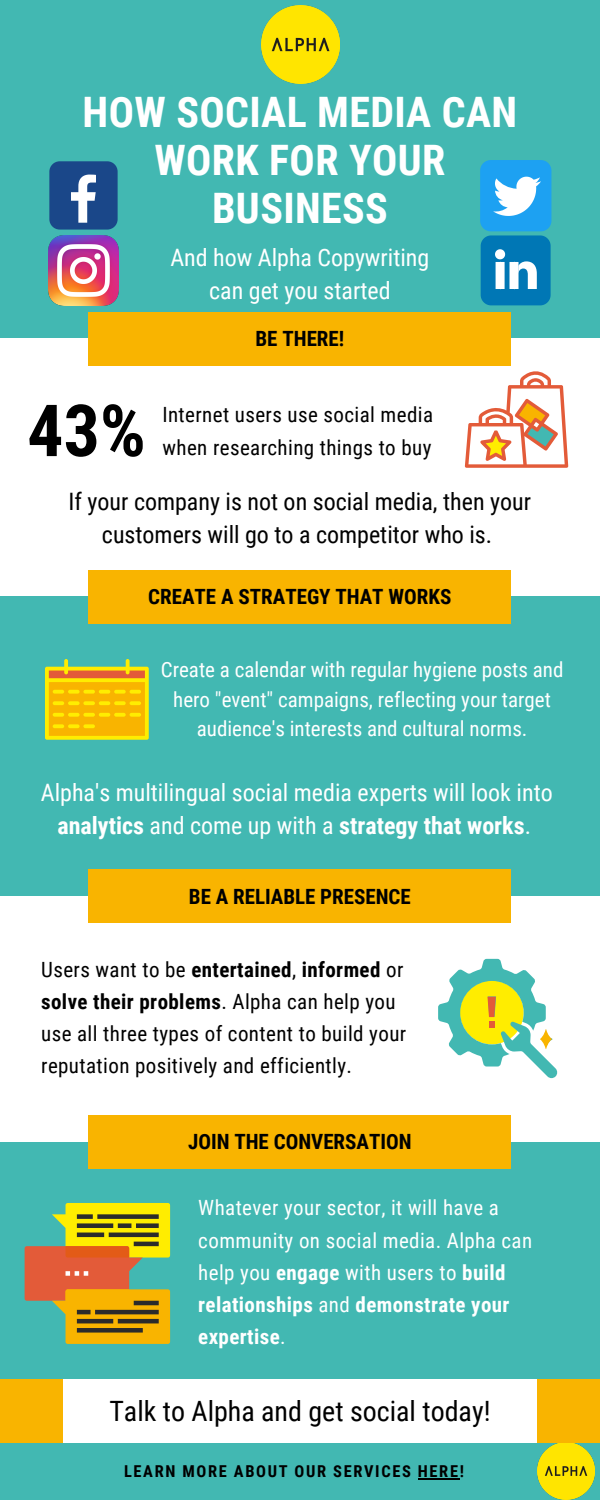
<style>
.page{position:relative;width:600px;height:1500px;background:#42b8b2}
.page>*{position:absolute;margin:0;border:0;box-sizing:border-box;transform-origin:0 0}
.t1{font:700 72px "Roboto Condensed";color:#000}
.t2{font:700 42px/48px "Roboto Condensed";letter-spacing:.01em;color:#fff;text-align:center}
.t3{font:28px "Roboto Condensed";color:#000}
.t4{font:24px/33px "Roboto Condensed";color:#fff;text-align:center}
.t5{font:24px/33px "Roboto Condensed";color:#000;text-align:center}
.t6{font:21px/32.2px "Roboto Condensed";letter-spacing:.02em;color:#000}
.t7{font:21px/32.2px "Roboto Condensed";letter-spacing:.02em;color:#fff}
.t8{font:21px/29.2px "Roboto Condensed";color:#fff;text-align:center}
.t9{font:700 21px "Roboto Condensed";color:#000}
.t10{font:700 16.4px "Roboto Condensed";letter-spacing:.1em;color:#000}
.s1{font-weight:700}
</style>
<div class="page">
<div style="left:0;top:338px;width:600px;height:258px;background:#fff"></div>
<div style="left:88px;top:312px;width:424px;height:53px;background:#f9b400"></div>
<div style="left:88px;top:571px;width:424px;height:53px;background:#f9b400"></div>
<div style="left:0;top:896px;width:600px;height:246px;background:#fff"></div>
<div style="left:88px;top:869px;width:424px;height:54px;background:#f9b400"></div>
<img style="left:261px;top:6px;width:78px;height:78px">
<svg style="left:45px;top:659px;width:104px;height:81px;background:#e5b918"></svg>
<svg style="left:53px;top:690px;width:11px;height:4px"></svg>
<svg style="left:68px;top:690px;width:12px;height:4px"></svg>
<svg style="left:83px;top:690px;width:12px;height:4px"></svg>
<svg style="left:99px;top:690px;width:11px;height:4px"></svg>
<svg style="left:114px;top:690px;width:12px;height:4px"></svg>
<svg style="left:130px;top:690px;width:11px;height:4px"></svg>
<svg style="left:53px;top:701px;width:11px;height:4px"></svg>
<svg style="left:68px;top:701px;width:12px;height:4px"></svg>
<svg style="left:83px;top:701px;width:12px;height:4px"></svg>
<svg style="left:99px;top:701px;width:11px;height:4px"></svg>
<svg style="left:114px;top:701px;width:12px;height:4px"></svg>
<svg style="left:130px;top:701px;width:11px;height:4px"></svg>
<svg style="left:53px;top:713px;width:11px;height:4px"></svg>
<svg style="left:68px;top:713px;width:12px;height:4px"></svg>
<svg style="left:83px;top:713px;width:12px;height:4px"></svg>
<svg style="left:99px;top:713px;width:11px;height:4px"></svg>
<svg style="left:114px;top:713px;width:12px;height:4px"></svg>
<svg style="left:130px;top:713px;width:11px;height:4px"></svg>
<svg style="left:53px;top:724px;width:11px;height:4px"></svg>
<svg style="left:68px;top:724px;width:12px;height:4px"></svg>
<svg style="left:83px;top:724px;width:12px;height:4px"></svg>
<div style="left:88px;top:1115px;width:424px;height:53px;background:#f9b400"></div>
<img style="left:537px;top:1443px;width:57px;height:57px">
<div style="left:49px;top:161px;width:69px;height:69px;background:#1a4789;border-radius:10px"></div>
<svg style="left:71px;top:175px;width:25px;height:48px"></svg>
<img style="left:49px;top:235px;width:69px;height:70px">
<svg style="left:480px;top:160px;width:71px;height:145px;background:#3fa4d9"></svg>
<div style="left:0;top:1379px;width:600px;height:64px;background:#fff"></div>
<div style="left:537px;top:1379px;width:63px;height:64px;background:#f9b400"></div>
<div style="left:0;top:1379px;width:62px;height:64px;background:#f9b400"></div>
<svg style="left:25px;top:1203px;width:145px;height:141px"></svg>
<svg style="left:465px;top:365px;width:103px;height:103px"></svg>
<svg style="left:438px;top:959px;width:120px;height:119px"></svg>
<hr style="left:418px;top:1479px;width:42px;height:1px;background:#000">
<h2 class="t2" style="left:83px;top:89px;width:436px">HOW SOCIAL MEDIA CAN<br>WORK FOR YOUR<br>BUSINESS</h2>
<p class="t4" style="left:170px;top:241px;width:260px">And how Alpha Copywriting can get you started</p>
<p class="t9" style="left:256px;top:327px;width:90px">BE THERE!</p>
<h1 class="t1" style="left:27px;top:389px;width:120px">43%</h1>
<p class="t5" style="left:69px;top:485px;width:464px">If your company is not on social media, then your customers will go to a competitor who is.</p>
<p class="t6" style="left:162px;top:399px;width:272px">Internet users use social media when researching things to buy</p>
<p class="t9" style="left:148px;top:585px;width:305px">CREATE A STRATEGY THAT WORKS</p>
<p class="t8" style="left:161px;top:656px;width:404px">Create a calendar with regular hygiene posts and hero "event" campaigns, reflecting your target audience's interests and cultural norms.</p>
<p class="t4" style="left:41px;top:776px;width:513px">Alpha's multilingual social media experts will look into <span class="s1">analytics</span> and come up with a <span class="s1">strategy that works</span>.</p>
<p class="t9" style="left:189px;top:884px;width:223px">BE A RELIABLE PRESENCE</p>
<p class="t6" style="left:41px;top:953px;width:367px">Users want to be <span class="s1">entertained</span>, <span class="s1">informed</span> or <span class="s1">solve their problems</span>. Alpha can help you use all three types of content to build your reputation positively and efficiently.</p>
<p class="t9" style="left:188px;top:1130px;width:225px">JOIN THE CONVERSATION</p>
<p class="t7" style="left:198px;top:1192px;width:335px">Whatever your sector, it will have a community on social media. Alpha can help you <span class="s1">engage</span> with users to <span class="s1">build relationships</span> and <span class="s1">demonstrate your expertise</span>.</p>
<h3 class="t3" style="left:109px;top:1395px;width:383px">Talk to Alpha and get social today!</h3>
<p class="t10" style="left:124px;top:1462px;width:341px">LEARN MORE ABOUT OUR SERVICES HERE!</p>
</div>
